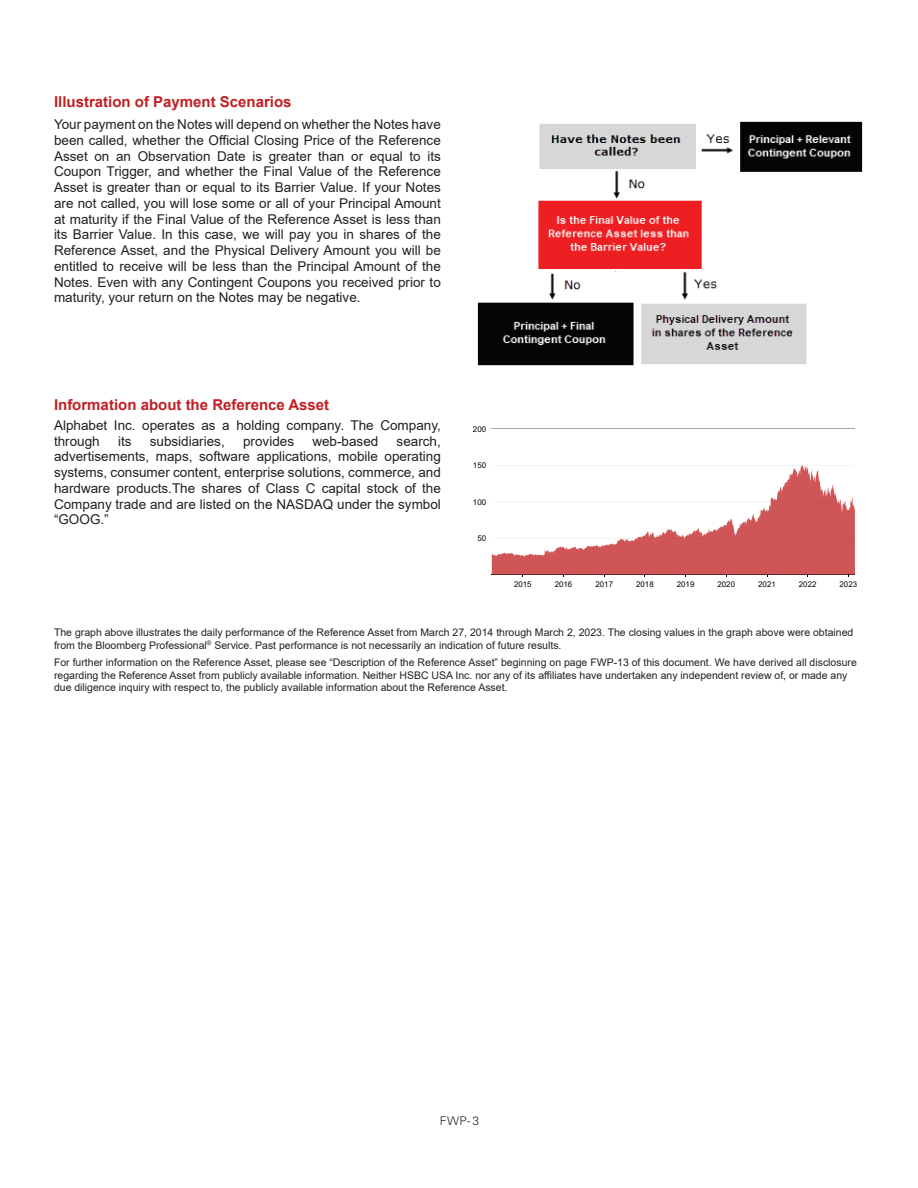
<style>
.page{position:relative;width:918px;height:1188px;background:#fff}
.page>*{position:absolute;margin:0;border:0;box-sizing:border-box;transform-origin:0 0}
.t1{font:700 15px "Arial";color:#c02025}
.t2{font:13.5px/15.8px "Arial";color:#231f20;text-align:justify}
.t3{font:300 12px "Univers";color:#231f20}
.t4{font:10.5px/12.8px "Arial";color:#231f20}
.t5{font:7.95px "Arial";color:#040503}
</style>
<div class="page">
<img style="left:477px;top:121px;width:386px;height:245px">
<svg style="left:492px;top:465px;width:363px;height:112px"></svg>
<p class="t1" style="left:54px;top:91px;width:239px">Illustration of Payment Scenarios</p>
<p class="t2" style="left:54px;top:116px;width:388px">Your payment on the Notes will depend on whether the Notes have been called, whether the Official Closing Price of the Reference Asset on an Observation Date is greater than or equal to its Coupon Trigger, and whether the Final Value of the Reference Asset is greater than or equal to its Barrier Value. If your Notes are not called, you will lose some or all of your Principal Amount at maturity if the Final Value of the Reference Asset is less than its Barrier Value. In this case, we will pay you in shares of the Reference Asset, and the Physical Delivery Amount you will be entitled to receive will be less than the Principal Amount of the Notes. Even with any Contingent Coupons you received prior to maturity, your return on the Notes may be negative.</p>
<p class="t1" style="left:54px;top:394px;width:277px">Information about the Reference Asset</p>
<p class="t2" style="left:54px;top:417px;width:388px">Alphabet Inc. operates as a holding company. The Company, through</p>
<p class="t2" style="left:54px;top:433px;width:388px;text-indent:343px">search, advertisements, maps, software applications, mobile operating systems, consumer content, enterprise solutions, commerce, and hardware products.The shares of Class C capital stock of the Company trade and are listed on the NASDAQ under the symbol “GOOG.”</p>
<p class="t2" style="left:118px;top:433px;width:15px">its</p>
<p class="t2" style="left:150px;top:433px;width:77px">subsidiaries,</p>
<p class="t2" style="left:243px;top:433px;width:53px">provides</p>
<p class="t2" style="left:312px;top:433px;width:68px">web-based</p>
<p class="t5" style="left:473px;top:424px;width:15px">200</p>
<p class="t5" style="left:473px;top:460px;width:15px">150</p>
<p class="t5" style="left:473px;top:496px;width:15px">100</p>
<p class="t5" style="left:477px;top:533px;width:10px">50</p>
<p class="t5" style="left:514px;top:579px;width:19px">2015</p>
<p class="t5" style="left:555px;top:579px;width:19px">2016</p>
<p class="t5" style="left:596px;top:579px;width:19px">2017</p>
<p class="t5" style="left:636px;top:579px;width:19px">2018</p>
<p class="t5" style="left:677px;top:579px;width:19px">2019</p>
<p class="t5" style="left:717px;top:579px;width:19px">2020</p>
<p class="t5" style="left:758px;top:579px;width:19px">2021</p>
<p class="t5" style="left:799px;top:579px;width:19px">2022</p>
<p class="t5" style="left:840px;top:579px;width:19px">2023</p>
<p class="t4" style="left:54px;top:626px;width:801px">The graph above illustrates the daily performance of the Reference Asset from March 27, 2014 through March 2, 2023. The closing values in the graph above were obtained from the Bloomberg Professional<sup>®</sup> Service. Past performance is not necessarily an indication of future results.</p>
<p class="t4" style="left:54px;top:656px;width:804px">For further information on the Reference Asset, please see “Description of the Reference Asset” beginning on page FWP-13 of this document. We have derived all disclosure regarding the Reference Asset from publicly available information. Neither HSBC USA Inc. nor any of its affiliates have undertaken any independent review of, or made any due diligence inquiry with respect to, the publicly available information about the Reference Asset.</p>
<p class="t3" style="left:440px;top:1114px;width:41px">FWP- 3</p>
</div>
